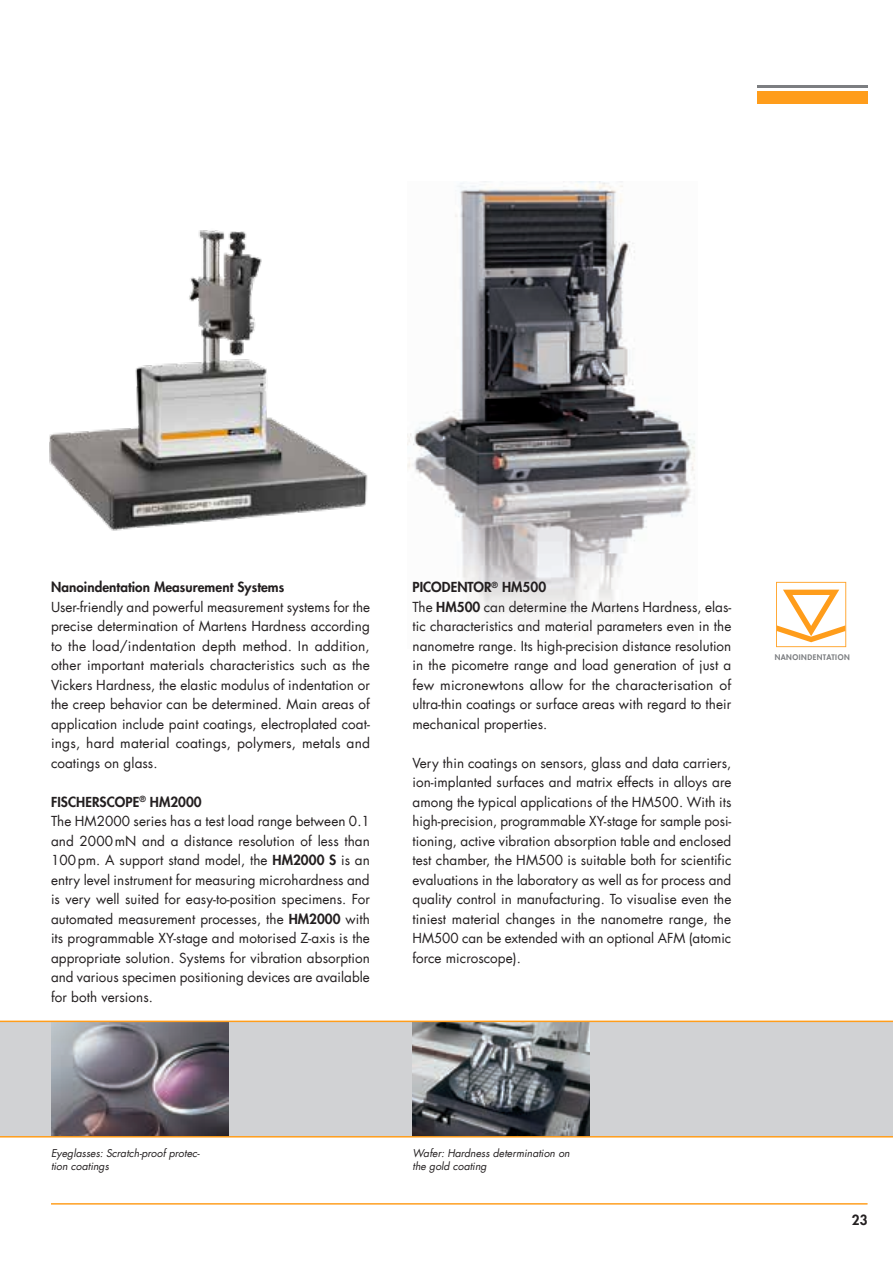
<style>
.page{position:relative;width:893px;height:1263px;background:#fff}
.page>*{position:absolute;margin:0;border:0;box-sizing:border-box;transform-origin:0 0}
.t1{font:13.5px/19.5px "Futura Com";letter-spacing:.005em;color:#231f20;text-align:justify}
.t2{font:800 13.5px "Futura Com";letter-spacing:.005em;color:#231f20}
.t3{font:italic 10.5px/12.6px "Futura Com";color:#231f20}
.t4{font:800 7.5px "Futura Com";letter-spacing:.06em;color:#7c7e81}
.s1{font-weight:800}
</style>
<div class="page">
<div style="left:757px;top:91px;width:110px;height:13px;background:#ff9d1b"></div>
<hr style="left:757px;top:85px;width:110px;height:2px;background:#7c7e81">
<hr style="left:51px;top:1203px;width:816px;height:1px;background:#ff9d1b">
<div style="left:0;top:1021px;width:893px;height:116px;background:#d1d2d4"></div>
<svg style="left:776px;top:582px;width:70px;height:65px"></svg>
<img style="left:51px;top:1022px;width:177px;height:114px">
<img style="left:412px;top:1022px;width:178px;height:114px">
<img style="left:407px;top:182px;width:288px;height:432px">
<hr style="left:0;top:1020px;width:893px;height:2px;background:#ff9d1b">
<hr style="left:0;top:1136px;width:893px;height:1px;background:#ff9d1b">
<img style="left:49px;top:230px;width:319px;height:301px">
<p class="t2" style="left:51px;top:577px;width:235px">Nanoindentation Measurement Systems</p>
<p class="t1" style="left:51px;top:597px;width:321px">User-friendly and powerful measurement systems for the precise determination of Martens Hardness according to the load/indentation depth method. In addition, other important materials characteristics such as the Vickers Hardness, the elastic modulus of indentation or the creep behavior can be determined. Main areas of application include paint coatings, electroplated coat&shy;ings, hard material coatings, polymers, metals and coatings on glass.</p>
<p class="t1" style="left:51px;top:792px;width:320px;text-align:left"><span class="s1">FISCHERSCOPE</span><sup>®</sup> <span class="s1">HM2000<br></span>The HM2000 series has a test load range between 0.1 and 2000mN and a distance resolution of less than 100pm. A support stand model, the <span class="s1">HM2000 S</span> is an entry level instrument for measuring microhardness and is very well suited for easy-to-position specimens. For automated measurement processes, the <span class="s1">HM2000</span> with its programmable XY-stage and motorised Z-axis is the appropriate solution. Systems for vibration absorption and various specimen positioning devices are available for both versions.</p>
<p class="t1" style="left:412px;top:577px;width:320px;text-align:left"><span class="s1">PICODENTOR</span><sup>®</sup> <span class="s1">HM500<br></span>The <span class="s1">HM500</span> can determine the Martens Hardness, elas&shy;tic characteristics and material parameters even in the nanometre range. Its high-precision distance resolution in the picometre range and load generation of just a few micronewtons allow for the characterisation of ultra-thin coatings or surface areas with regard to their mechanical properties.</p>
<p class="t1" style="left:412px;top:753px;width:320px">Very thin coatings on sensors, glass and data carriers, ion-implanted surfaces and matrix effects in alloys are among the typical applications of the HM500. With its high-precision, programmable XY-stage for sample posi&shy;tioning, active vibration absorption table and enclosed test chamber, the HM500 is suitable both for scientific evaluations in the laboratory as well as for process and quality control in manufacturing. To visualise even the tiniest material changes in the nanometre range, the HM500 can be extended with an optional AFM (atomic force microscope).</p>
<p class="t4" style="left:775px;top:652px;width:77px">NANOINDENTATION</p>
<p class="t3" style="left:51px;top:1147px;width:150px">Eyeglasses: Scratch-proof protec&shy;tion coatings</p>
<p class="t3" style="left:412px;top:1147px;width:159px">Wafer: Hardness determination on the gold coating</p>
<p class="t2" style="left:852px;top:1209px;width:17px">23</p>
</div>
